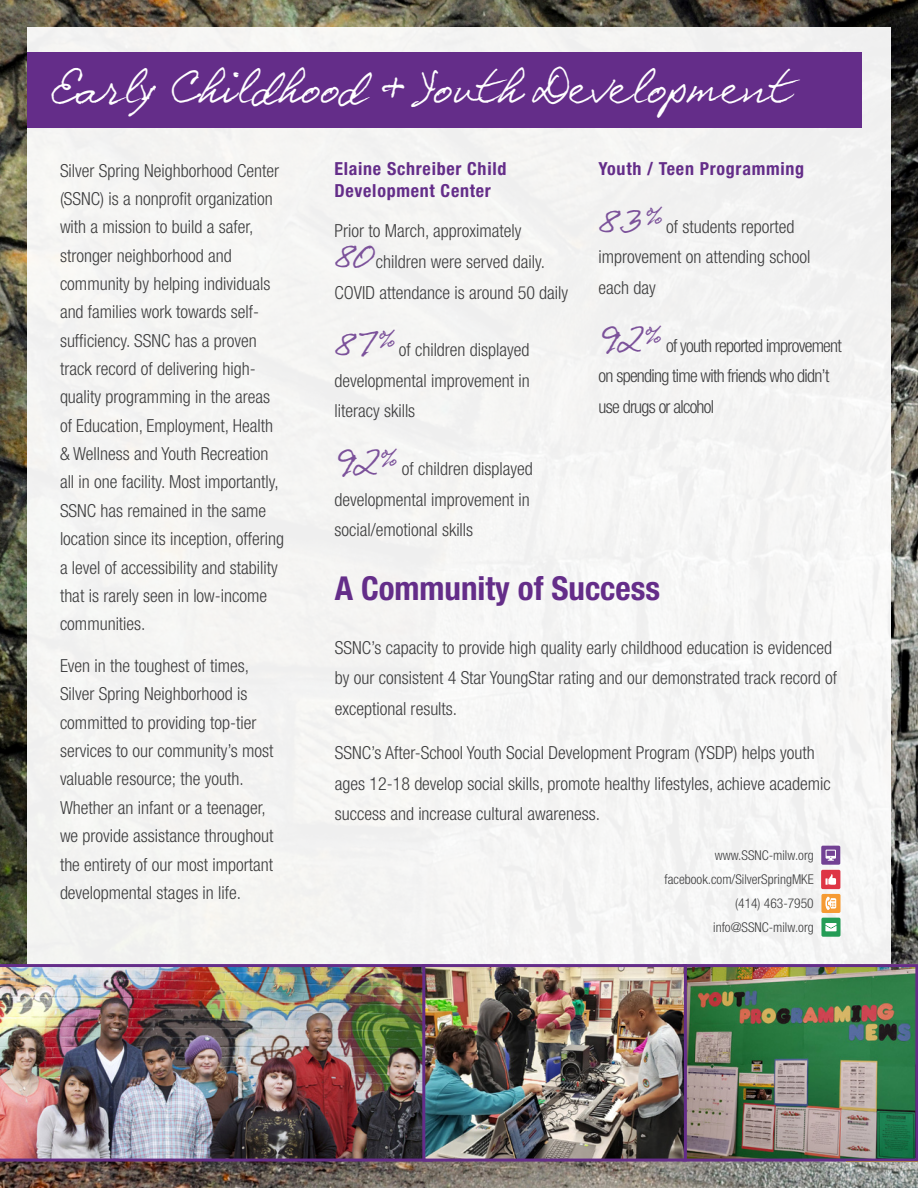
<style>
.page{position:relative;width:918px;height:1188px;background:#fff}
.page>*{position:absolute;margin:0;border:0;box-sizing:border-box;transform-origin:0 0}
.Subhead{font:46.35px "Galeforce BTN";letter-spacing:.02em;color:#fff}
.Text{font:43.35px "Galeforce BTN";color:#7b519a}
.t1{font:700 condensed 33px "Helvetica Neue";color:#642d89}
.Text-2{font:300 condensed 18px/28.3px "Helvetica Neue";color:#3e3e3f}
.Text-3{font:300 condensed 18px/30.6px "Helvetica Neue";letter-spacing:-.04em;color:#3e3e3f}
.Subhead-2{font:700 condensed 18px/21.6px "Helvetica Neue";letter-spacing:.04em;color:#642d89}
.Text-4{font:700 condensed 18px "Helvetica Neue";letter-spacing:.04em;color:#642d89}
.t2{font:300 condensed 13.5px "Helvetica Neue";color:#3e3e3f}
.s1{font-family:"Galeforce BTN";font-weight:400;font-stretch:normal;font-size:43.35px;color:#7b519a}
</style>
<div class="page">
<img style="left:0;top:0;width:918px;height:1188px">
<div style="left:27px;top:27px;width:864px;height:1134px;background:#f5f4f3"></div>
<div style="left:27px;top:53px;width:834px;height:75px;background:#642d89"></div>
<img style="left:0;top:964px;width:422px;height:198px">
<img style="left:426px;top:968px;width:488px;height:190px">
<div style="left:683px;top:964px;width:235px;height:198px;border:3px solid #642d89"></div>
<div style="left:422px;top:964px;width:265px;height:198px;border:3px solid #642d89"></div>
<svg style="left:821px;top:846px;width:19px;height:19px"></svg>
<svg style="left:826px;top:850px;width:10px;height:11px"></svg>
<div style="left:821px;top:870px;width:19px;height:19px;background:#de3545;border-radius:2px"></div>
<svg style="left:826px;top:874px;width:10px;height:11px"></svg>
<div style="left:821px;top:894px;width:20px;height:19px;background:linear-gradient(to right,#f59c38,#f69b34);border-radius:2px"></div>
<svg style="left:825px;top:897px;width:11px;height:13px"></svg>
<div style="left:821px;top:918px;width:20px;height:19px;background:#249d56;border-radius:2px"></div>
<svg style="left:825px;top:923px;width:12px;height:8px"></svg>
<p class="Subhead" style="left:52px;top:56px;width:742px">Early Childhood &amp; Youth Development</p>
<p class="Text-2" style="left:60px;top:156px;width:226px">Silver Spring Neighborhood Center (SSNC) is a nonprofit organization with a mission to build a safer, stronger neighborhood and community by helping individuals and families work towards self&shy;sufficiency. SSNC has a proven track record of delivering high&shy;quality programming in the areas of Education, Employment, Health &amp; Wellness and Youth Recreation all in one facility. Most importantly,<br>SSNC has remained in the same location since its inception, offering a level of accessibility and stability that is rarely seen in low-income communities.</p>
<p class="Text-2" style="left:60px;top:651px;width:215px">Even in the toughest of times,<br>Silver Spring Neighborhood is committed to providing top-tier services to our community’s most valuable resource; the youth.<br>Whether an infant or a teenager, we provide assistance throughout the entirety of our most important developmental stages in life.</p>
<p class="Subhead-2" style="left:334px;top:158px;width:174px">Elaine Schreiber Child<br>Development Center</p>
<p class="Text-2" style="left:334px;top:217px;width:189px">Prior to March, approximately</p>
<p class="Text" style="left:334px;top:225px;width:41px">80</p>
<p class="Text-2" style="left:334px;top:246px;width:235px;line-height:30.6px;text-indent:41px">children were served daily.<br>COVID attendance is around 50 daily</p>
<p class="Text-2" style="left:334px;top:334px;width:197px;line-height:30.6px;text-align:justify"><span class="s1">87</span><sup>%</sup> of children displayed developmental improvement in literacy skills</p>
<p class="Text-2" style="left:334px;top:453px;width:200px;line-height:30.6px"><span class="s1">92</span><sup>%</sup> of children displayed developmental improvement in social/emotional skills</p>
<p class="Text-4" style="left:599px;top:158px;width:207px">Youth / Teen Programming</p>
<p class="Text-2" style="left:599px;top:211px;width:213px;line-height:30.6px"><span class="s1">83</span><sup>%</sup> of students reported improvement on attending school each day</p>
<p class="Text-3" style="left:599px;top:330px;width:245px"><span class="s1">92</span><sup>%</sup> of youth reported improvement on spending time with friends who didn’t use drugs or alcohol</p>
<p class="t1" style="left:335px;top:569px;width:327px">A Community of Success</p>
<p class="Text-2" style="left:335px;top:632px;width:504px;line-height:30.6px">SSNC’s capacity to provide high quality early childhood education is evidenced by our consistent 4 Star YoungStar rating and our demonstrated track record of exceptional results.</p>
<p class="Text-2" style="left:335px;top:737px;width:498px;line-height:30.6px">SSNC’s After-School Youth Social Development Program (YSDP) helps youth ages 12-18 develop social skills, promote healthy lifestyles, achieve academic success and increase cultural awareness.</p>
<p class="t2" style="left:715px;top:848px;width:100px">www.SSNC-milw.org</p>
<p class="t2" style="left:665px;top:872px;width:151px">facebook.com/SilverSpringMKE</p>
<p class="t2" style="left:735px;top:896px;width:80px">(414) 463-7950</p>
<p class="t2" style="left:713px;top:920px;width:102px">info@SSNC-milw.org</p>
</div>
